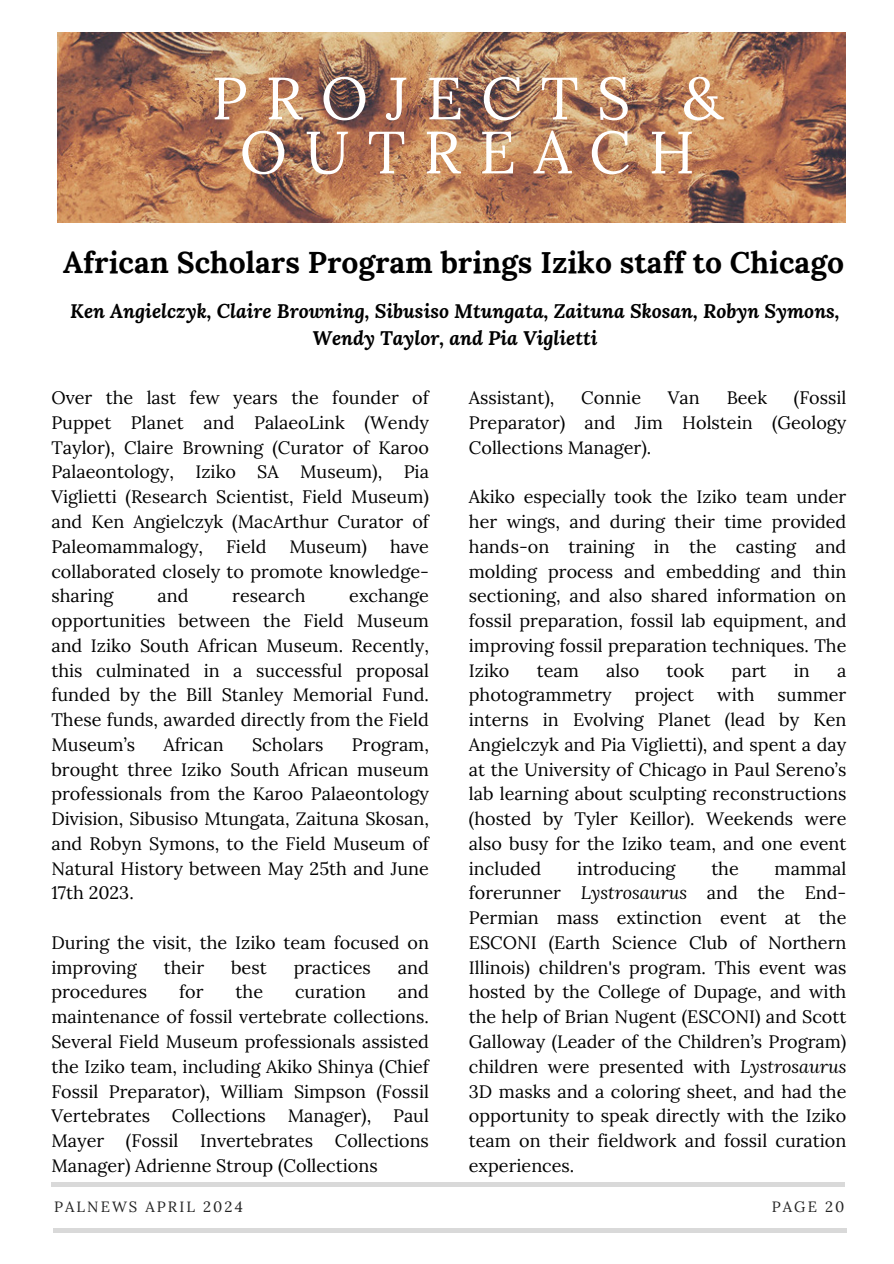
<style>
.page{position:relative;width:894px;height:1264px;background:#fff}
.page>*{position:absolute;margin:0;border:0;box-sizing:border-box;transform-origin:0 0}
.t1{font:700 119.1px "Bodoni FLF";color:#fff}
.t2{font:59.55px/54px "Lora";letter-spacing:.3em;color:#fff;text-align:center}
.t3{font:700 30px "Lora";color:#000}
.t4{font:italic 700 19.5px/27px "Lora";color:#000;text-align:center}
.t5{font:18px/24.8px "Lora";color:#000;text-align:justify}
.t6{font:14.85px "Lora";letter-spacing:.14em;color:#222}
.s1{font-style:italic}
</style>
<div class="page">
<hr style="left:51px;top:1182px;width:793px;height:4px;background:#d9d9d9">
<hr style="left:53px;top:1228px;width:793px;height:3px;background:#000">
<img style="left:58px;top:32px;width:787px;height:191px">
<h4 class="t2" style="left:211px;top:71px;width:513px">PROJECTS &amp;<br>OUTREACH</h4>
<h2 class="t1" style="left:189px;top:110px;width:520px">Summary</h2>
<h5 class="t3" style="left:63px;top:243px;width:782px">African Scholars Program brings Iziko staff to Chicago</h5>
<h5 class="t4" style="left:70px;top:297px;width:771px">Ken Angielczyk, Claire Browning, Sibusiso Mtungata, Zaituna Skosan, Robyn Symons,<br>Wendy Taylor, and Pia Viglietti</h5>
<p class="t5" style="left:468px;top:385px;width:87px">Assistant),</p>
<p class="t5" style="left:581px;top:385px;width:61px">Connie</p>
<p class="t5" style="left:667px;top:385px;width:33px">Van</p>
<p class="t5" style="left:726px;top:385px;width:42px">Beek</p>
<h5 class="t5" style="left:51px;top:385px;width:379px">Over the last few years the founder of Puppet Planet and PalaeoLink (Wendy Taylor), Claire Browning (Curator of Karoo Palaeontology, Iziko SA Museum), Pia Viglietti (Research Scientist, Field Museum) and Ken Angielczyk (MacArthur Curator of Paleomammalogy,</h5>
<p class="t5" style="left:468px;top:385px;width:379px;text-indent:325px">(Fossil Preparator) and Jim Holstein (Geology Collections Manager).</p>
<p class="t5" style="left:468px;top:484px;width:379px">Akiko especially took the Iziko team under her wings, and during their time provided hands-on training in the casting and molding process and embedding and thin sectioning, and also shared information on fossil preparation, fossil lab equipment, and improving fossil preparation techniques. The Iziko</p>
<h5 class="t5" style="left:226px;top:534px;width:42px">Field</h5>
<h5 class="t5" style="left:289px;top:534px;width:79px">Museum)</h5>
<h5 class="t5" style="left:51px;top:534px;width:379px;text-indent:338px">have collaborated closely to promote knowledge&shy;sharing</h5>
<h5 class="t5" style="left:51px;top:583px;width:379px;text-indent:298px">exchange opportunities between the Field Museum and Iziko South African Museum. Recently, this culminated in a successful proposal funded by the Bill Stanley Memorial Fund.<br>These funds, awarded directly from the Field Museum’s</h5>
<h5 class="t5" style="left:157px;top:583px;width:32px">and</h5>
<h5 class="t5" style="left:232px;top:583px;width:75px">research</h5>
<p class="t5" style="left:536px;top:657px;width:44px">team</p>
<p class="t5" style="left:606px;top:657px;width:35px">also</p>
<p class="t5" style="left:666px;top:657px;width:39px">took</p>
<p class="t5" style="left:731px;top:657px;width:36px">part</p>
<p class="t5" style="left:793px;top:657px;width:17px">in</p>
<p class="t5" style="left:836px;top:657px;width:11px">a</p>
<p class="t5" style="left:468px;top:682px;width:144px">photogrammetry</p>
<p class="t5" style="left:634px;top:682px;width:61px">project</p>
<p class="t5" style="left:717px;top:682px;width:39px">with</p>
<p class="t5" style="left:468px;top:682px;width:379px;text-indent:308px">summer interns in Evolving Planet (lead by Ken Angielczyk and Pia Viglietti), and spent a day at the University of Chicago in Paul Sereno’s lab learning about sculpting reconstructions (hosted by Tyler Keillor). Weekends were also busy for the Iziko team, and one event included</p>
<h5 class="t5" style="left:163px;top:732px;width:61px">African</h5>
<h5 class="t5" style="left:252px;top:732px;width:73px">Scholars</h5>
<h5 class="t5" style="left:51px;top:732px;width:379px;text-indent:300px">Program, brought three Iziko South African museum professionals from the Karoo Palaeontology Division, Sibusiso Mtungata, Zaituna Skosan, and Robyn Symons, to the Field Museum of Natural History between May 25th and June 17th 2023.</h5>
<h5 class="t5" style="left:51px;top:930px;width:379px">During the visit, the Iziko team focused on improving</h5>
<p class="t5" style="left:468px;top:855px;width:379px;text-indent:305px">mammal forerunner <span class="s1">Lystrosaurus</span> and the End-Permian mass extinction event at the ESCONI (Earth Science Club of Northern Illinois) children's program. This event was hosted by the College of Dupage, and with the help of Brian Nugent (ESCONI) and Scott Galloway (Leader of the Children’s Program) children were presented with <span class="s1">Lystrosaurus </span>3D masks and a coloring sheet, and had the opportunity to speak directly with the Iziko team on their fieldwork and fossil curation experiences.</p>
<p class="t5" style="left:577px;top:855px;width:100px">introducing</p>
<p class="t5" style="left:711px;top:855px;width:29px">the</p>
<h5 class="t5" style="left:164px;top:954px;width:42px">their</h5>
<h5 class="t5" style="left:231px;top:954px;width:37px">best</h5>
<h5 class="t5" style="left:294px;top:954px;width:79px">practices</h5>
<h5 class="t5" style="left:398px;top:954px;width:32px">and</h5>
<h5 class="t5" style="left:51px;top:979px;width:97px">procedures</h5>
<h5 class="t5" style="left:179px;top:979px;width:26px">for</h5>
<h5 class="t5" style="left:235px;top:979px;width:29px">the</h5>
<h5 class="t5" style="left:295px;top:979px;width:72px">curation</h5>
<h5 class="t5" style="left:51px;top:979px;width:379px;text-indent:346px">and maintenance of fossil vertebrate collections.<br>Several Field Museum professionals assisted the Iziko team, including Akiko Shinya (Chief Fossil Preparator), William Simpson (Fossil Vertebrates Collections Manager), Paul Mayer (Fossil Invertebrates Collections Manager) Adrienne Stroup (Collections</h5>
<h1 class="t6" style="left:54px;top:1196px;width:190px">PALNEWS APRIL 2024</h1>
<h3 class="t6" style="left:771px;top:1196px;width:74px">PAGE 20</h3>
</div>
